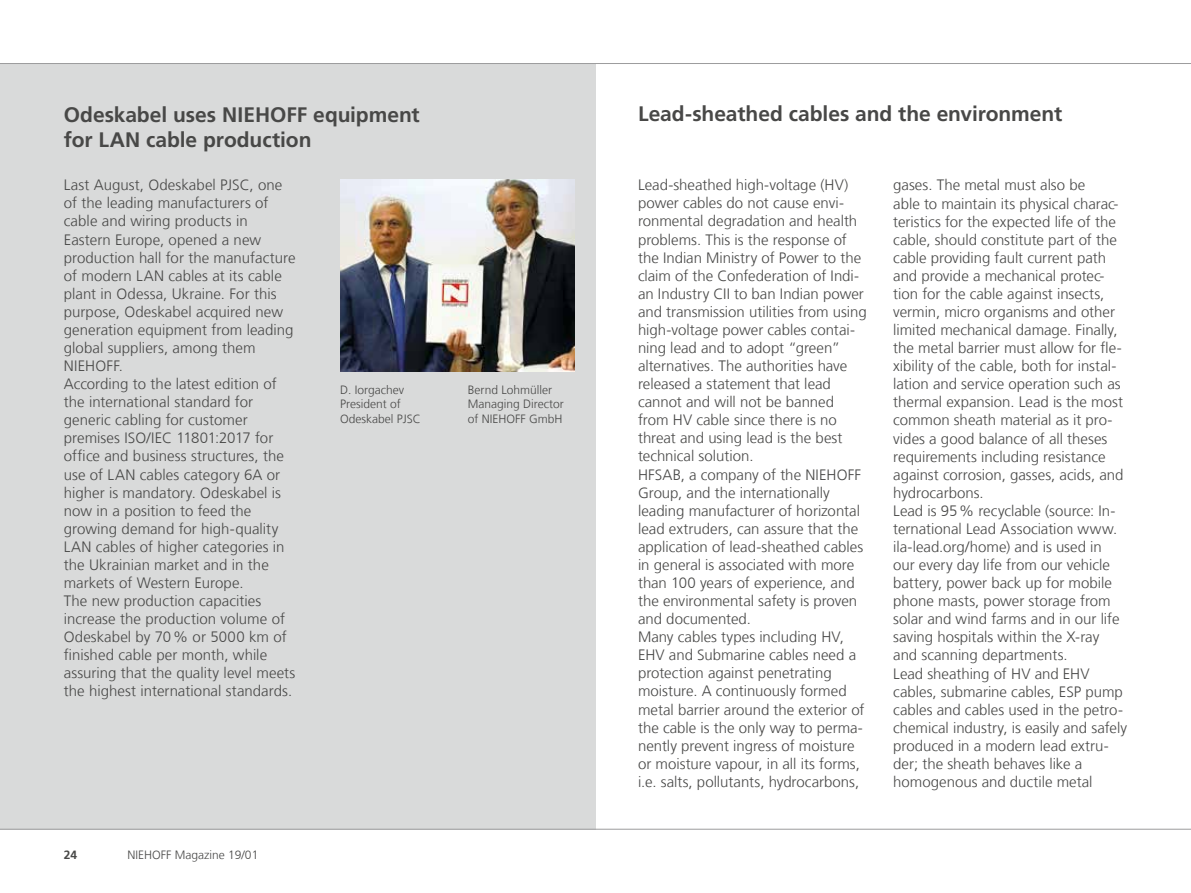
<style>
.page{position:relative;width:1191px;height:893px;background:#fff}
.page>*{position:absolute;margin:0;border:0;box-sizing:border-box;transform-origin:0 0}
.t1{font:700 21px/25.2px "Frutiger LT Com";letter-spacing:-.005em;color:#484847}
.t2{font:300 15px/18px "Frutiger LT Com";color:#484847}
.t3{font:300 12px/14.4px "Frutiger LT Com";color:#484847}
.t4{font:700 12px "Frutiger LT Com";color:#484847}
</style>
<div class="page">
<div style="left:0;top:64px;width:595px;height:765px;background:#d9dada"></div>
<img style="left:340px;top:179px;width:234px;height:192px">
<svg style="left:0;top:757px;width:1191px;height:73px"></svg>
<svg style="left:0;top:63px;width:1191px;height:73px"></svg>
<h1 class="t1" style="left:64px;top:104px;width:357px">Odeskabel uses NIEHOFF equipment for LAN cable production</h1>
<h1 class="t1" style="left:638px;top:103px;width:426px">Lead-sheathed cables and the environment</h1>
<p class="t2" style="left:638px;top:178px;width:230px">Lead-sheathed high-voltage (HV) power cables do not cause envi&shy;ronmental degradation and health problems. This is the response of the Indian Ministry of Power to the claim of the Confederation of Indi&shy;an Industry CII to ban Indian power and transmission utilities from using high-voltage power cables contai&shy;ning lead and to adopt “green” alternatives. The authorities have released a statement that lead cannot and will not be banned from HV cable since there is no threat and using lead is the best technical solution.<br>HFSAB, a company of the NIEHOFF<br>Group, and the internationally leading manufacturer of horizontal lead extruders, can assure that the application of lead-sheathed cables in general is associated with more than 100 years of experience, and the environmental safety is proven and documented.<br>Many cables types including HV,<br>EHV and Submarine cables need a protection against penetrating moisture. A continuously formed metal barrier around the exterior of the cable is the only way to perma&shy;nently prevent ingress of moisture or moisture vapour, in all its forms, i.e. salts, pollutants, hydrocarbons,</p>
<p class="t2" style="left:893px;top:178px;width:235px">gases. The metal must also be<br>able to maintain its physical charac&shy;teristics for the expected life of the cable, should constitute part of the cable providing fault current path and provide a mechanical protec&shy;tion for the cable against insects, vermin, micro organisms and other limited mechanical damage. Finally, the metal barrier must allow for fle&shy;xibility of the cable, both for instal&shy;lation and service operation such as thermal expansion. Lead is the most common sheath material as it pro&shy;vides a good balance of all theses requirements including resistance against corrosion, gasses, acids, and hydrocarbons.<br>Lead is 95% recyclable (source: In&shy;ternational Lead Association www. ila-lead.org/home) and is used in our every day life from our vehicle battery, power back up for mobile phone masts, power storage from solar and wind farms and in our life saving hospitals within the X-ray and scanning departments.<br>Lead sheathing of HV and EHV cables, submarine cables, ESP pump cables and cables used in the petro&shy;chemical industry, is easily and safely produced in a modern lead extru&shy;der; the sheath behaves like a homogenous and ductile metal</p>
<p class="t2" style="left:64px;top:178px;width:233px">Last August, Odeskabel PJSC, one of the leading manufacturers of cable and wiring products in<br>Eastern Europe, opened a new production hall for the manufacture of modern LAN cables at its cable plant in Odessa, Ukraine. For this purpose, Odeskabel acquired new generation equipment from leading global suppliers, among them<br>NIEHOFF.<br>According to the latest edition of the international standard for generic cabling for customer premises ISO/IEC 11801:2017 for office and business structures, the use of LAN cables category 6A or higher is mandatory. Odeskabel is now in a position to feed the growing demand for high-quality<br>LAN cables of higher categories in the Ukrainian market and in the markets of Western Europe.<br>The new production capacities increase the production volume of<br>Odeskabel by 70% or 5000 km of finished cable per month, while assuring that the quality level meets the highest international standards.</p>
<p class="t3" style="left:340px;top:384px;width:82px">D. Iorgachev<br>President of<br>Odeskabel PJSC</p>
<p class="t3" style="left:468px;top:384px;width:97px">Bernd Lohmüller<br>Managing Director of NIEHOFF GmbH</p>
<p class="t4" style="left:64px;top:850px;width:15px">24</p>
<p class="t3" style="left:128px;top:849px;width:132px">NIEHOFF Magazine 19/01</p>
</div>
